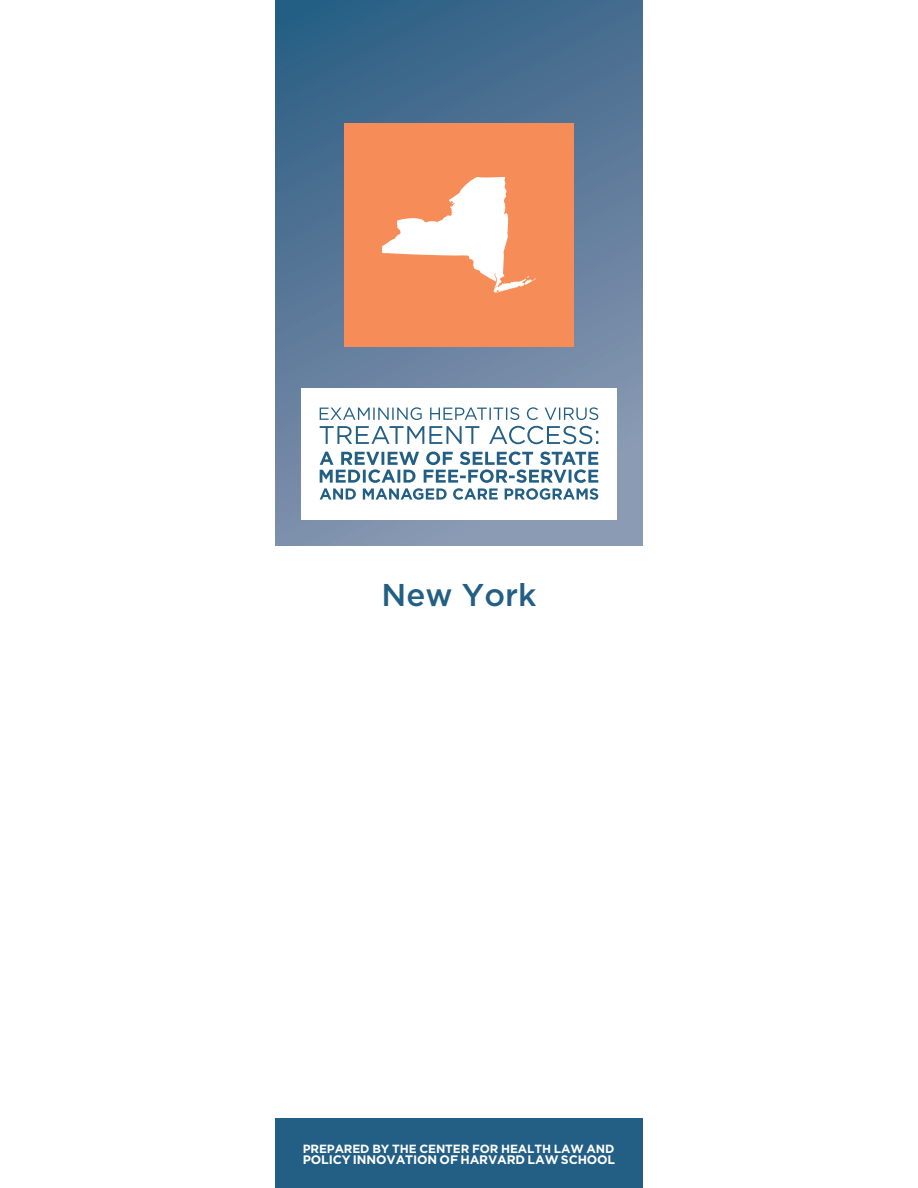
<style>
.page{position:relative;width:918px;height:1188px;background:#fff}
.page>*{position:absolute;margin:0;border:0;box-sizing:border-box;transform-origin:0 0}
.t1{font:500 31.5px "Gotham";color:#235f84}
.t2{font:700 12.3px "Gotham";letter-spacing:-.01em;color:#fff}
.t3{font:700 11.85px "Gotham";letter-spacing:-.01em;color:#fff}
</style>
<div class="page">
<svg style="left:275px;top:0;width:368px;height:546px"></svg>
<div style="left:301px;top:388px;width:316px;height:131px;background:#fff"></div>
<svg style="left:320px;top:407px;width:278px;height:13px"></svg>
<svg style="left:320px;top:426px;width:278px;height:18px"></svg>
<svg style="left:320px;top:452px;width:278px;height:48px"></svg>
<div style="left:275px;top:1119px;width:368px;height:69px;background:#235f84"></div>
<div style="left:344px;top:123px;width:230px;height:224px;background:#f68d59"></div>
<svg style="left:382px;top:177px;width:154px;height:116px"></svg>
<h1 class="t1" style="left:381px;top:577px;width:157px">New York</h1>
<p class="t3" style="left:303px;top:1142px;width:313px">PREPARED BY THE CENTER FOR HEALTH LAW AND</p>
<p class="t2" style="left:303px;top:1153px;width:314px">POLICY INNOVATION OF HARVARD LAW SCHOOL</p>
</div>
